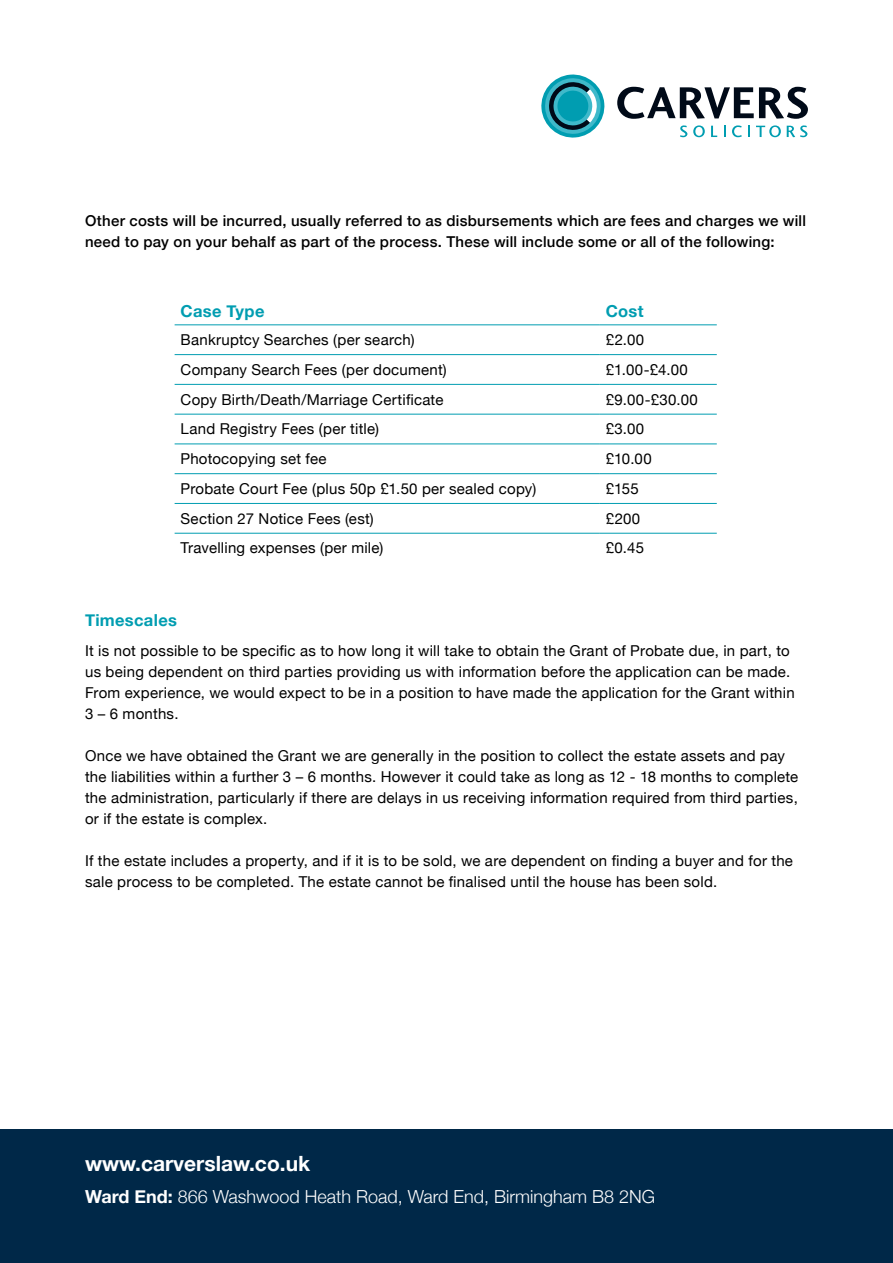
<style>
.page{position:relative;width:893px;height:1263px;background:#fff}
.page>*{position:absolute;margin:0;border:0;box-sizing:border-box;transform-origin:0 0}
.t1{font:700 21px "Helvetica Neue";color:#fff}
.t2{font:300 18px "Helvetica Neue";color:#fff}
.t3{font:700 16.5px "Helvetica Neue";letter-spacing:.02em;color:#009db1}
.t4{font:15px/21px "Helvetica Neue";letter-spacing:.015em;color:#000}
.t5{font:500 15px/21px "Helvetica Neue";letter-spacing:.02em;color:#000}
.s1{font-weight:700}
</style>
<div class="page">
<hr style="left:175px;top:325px;width:425px;height:1px;background:#009db1">
<hr style="left:600px;top:325px;width:117px;height:1px;background:#009db1">
<hr style="left:175px;top:354px;width:425px;height:1px;background:#009db1">
<hr style="left:600px;top:354px;width:117px;height:1px;background:#009db1">
<hr style="left:175px;top:384px;width:425px;height:1px;background:#009db1">
<hr style="left:600px;top:384px;width:117px;height:1px;background:#009db1">
<hr style="left:175px;top:414px;width:425px;height:1px;background:#009db1">
<hr style="left:600px;top:414px;width:117px;height:1px;background:#009db1">
<hr style="left:175px;top:444px;width:425px;height:1px;background:#009db1">
<hr style="left:600px;top:444px;width:117px;height:1px;background:#009db1">
<hr style="left:175px;top:473px;width:425px;height:1px;background:#009db1">
<hr style="left:600px;top:473px;width:117px;height:1px;background:#009db1">
<hr style="left:175px;top:503px;width:425px;height:1px;background:#009db1">
<hr style="left:600px;top:503px;width:117px;height:1px;background:#009db1">
<hr style="left:175px;top:533px;width:425px;height:1px;background:#009db1">
<hr style="left:600px;top:533px;width:117px;height:1px;background:#009db1">
<div style="left:0;top:1129px;width:893px;height:134px;background:#002848"></div>
<svg style="left:617px;top:87px;width:191px;height:32px"></svg>
<svg style="left:541px;top:75px;width:64px;height:63px"></svg>
<svg style="left:680px;top:125px;width:7px;height:12px"></svg>
<svg style="left:693px;top:125px;width:12px;height:12px"></svg>
<svg style="left:711px;top:126px;width:6px;height:11px"></svg>
<svg style="left:724px;top:126px;width:2px;height:11px"></svg>
<svg style="left:732px;top:125px;width:10px;height:12px"></svg>
<svg style="left:748px;top:126px;width:2px;height:11px"></svg>
<svg style="left:756px;top:125px;width:25px;height:12px"></svg>
<svg style="left:787px;top:125px;width:20px;height:12px"></svg>
<p class="t5" style="left:85px;top:209px;width:722px">Other costs will be incurred, usually referred to as disbursements which are fees and charges we will need to pay on your behalf as part of the process. These will include some or all of the following:</p>
<p class="t3" style="left:181px;top:298px;width:85px">Case Type</p>
<p class="t3" style="left:606px;top:298px;width:39px">Cost</p>
<p class="t4" style="left:181px;top:330px;width:236px">Bankruptcy Searches (per search)</p>
<p class="t4" style="left:606px;top:330px;width:40px">£2.00</p>
<p class="t4" style="left:181px;top:360px;width:268px">Company Search Fees (per document)</p>
<p class="t4" style="left:606px;top:360px;width:83px">£1.00-£4.00</p>
<p class="t4" style="left:181px;top:390px;width:264px">Copy Birth/Death/Marriage Certificate</p>
<p class="t4" style="left:606px;top:390px;width:94px">£9.00-£30.00</p>
<p class="t4" style="left:181px;top:419px;width:200px">Land Registry Fees (per title)</p>
<p class="t4" style="left:606px;top:419px;width:40px">£3.00</p>
<p class="t4" style="left:181px;top:449px;width:147px">Photocopying set fee</p>
<p class="t4" style="left:606px;top:449px;width:47px">£10.00</p>
<p class="t4" style="left:181px;top:479px;width:357px">Probate Court Fee (plus 50p £1.50 per sealed copy)</p>
<p class="t4" style="left:606px;top:479px;width:34px">£155</p>
<p class="t4" style="left:181px;top:509px;width:195px">Section 27 Notice Fees (est)</p>
<p class="t4" style="left:606px;top:509px;width:36px">£200</p>
<p class="t4" style="left:181px;top:538px;width:204px">Travelling expenses (per mile)</p>
<p class="t4" style="left:606px;top:538px;width:40px">£0.45</p>
<p class="t3" style="left:85px;top:607px;width:93px">Timescales</p>
<p class="t4" style="left:85px;top:641px;width:711px">It is not possible to be specific as to how long it will take to obtain the Grant of Probate due, in part, to us being dependent on third parties providing us with information before the application can be made.<br>From experience, we would expect to be in a position to have made the application for the Grant within 3 – 6 months.</p>
<p class="t4" style="left:85px;top:746px;width:715px">Once we have obtained the Grant we are generally in the position to collect the estate assets and pay the liabilities within a further 3 – 6 months. However it could take as long as 12 - 18 months to complete the administration, particularly if there are delays in us receiving information required from third parties, or if the estate is complex.</p>
<p class="t4" style="left:85px;top:851px;width:709px">If the estate includes a property, and if it is to be sold, we are dependent on finding a buyer and for the sale process to be completed. The estate cannot be finalised until the house has been sold.</p>
<h1 class="t1" style="left:85px;top:1147px;width:227px">www.carverslaw.co.uk</h1>
<p class="t2" style="left:85px;top:1182px;width:572px"><span class="s1">Ward End:</span> 866 Washwood Heath Road, Ward End, Birmingham B8 2NG</p>
</div>
